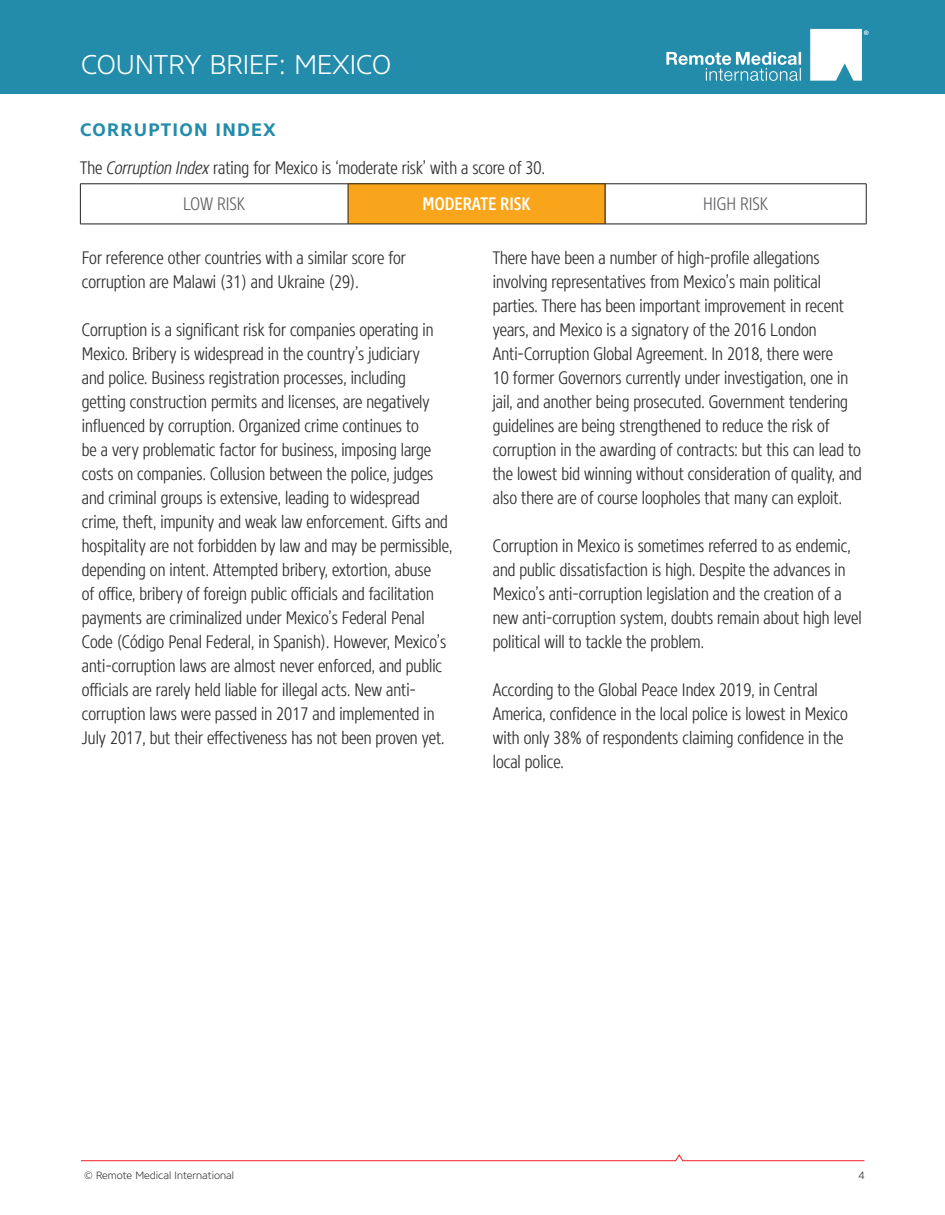
<style>
.page{position:relative;width:945px;height:1215px;background:#fff}
.page>*{position:absolute;margin:0;border:0;box-sizing:border-box;transform-origin:0 0}
.t1{font:300 27px "Core Sans N35";color:#fff}
.t2{font:300 18px/24px "Core Sans N37 Cn";color:#312f30}
.t3{font:700 18px "Core Sans N65";letter-spacing:.07em;color:#228caa}
.t4{font:300 18px "Core Sans N37 Cn";color:#636366}
.t5{font:500 18px "Core Sans N57 Cn";color:#fff}
.t6{font:300 10.5px "Core Sans N35";color:#312f30}
.s1{font-style:italic}
</style>
<div class="page">
<svg style="left:81px;top:1154px;width:784px;height:7px"></svg>
<div style="left:0;top:0;width:945px;height:94px;background:#228caa"></div>
<svg style="left:810px;top:29px;width:59px;height:52px"></svg>
<svg style="left:666px;top:52px;width:135px;height:29px"></svg>
<div style="left:348px;top:184px;width:257px;height:40px;background:#f9a51b"></div>
<hr style="left:80px;top:184px;width:268px;height:1px;background:#231f20">
<hr style="left:80px;top:184px;width:1px;height:40px;background:#231f20">
<hr style="left:348px;top:184px;width:257px;height:1px;background:#231f20">
<hr style="left:348px;top:184px;width:1px;height:40px;background:#231f20">
<hr style="left:605px;top:184px;width:261px;height:1px;background:#231f20">
<hr style="left:605px;top:184px;width:1px;height:40px;background:#231f20">
<hr style="left:866px;top:184px;width:1px;height:40px;background:#231f20">
<hr style="left:80px;top:224px;width:268px;height:1px;background:#231f20">
<hr style="left:348px;top:224px;width:257px;height:1px;background:#231f20">
<hr style="left:605px;top:224px;width:261px;height:1px;background:#231f20">
<h1 class="t1" style="left:81px;top:47px;width:312px">COUNTRY BRIEF: MEXICO</h1>
<p class="t3" style="left:80px;top:118px;width:197px">CORRUPTION INDEX</p>
<p class="t2" style="left:80px;top:156px;width:466px">The <span class="s1">Corruption Index</span> rating for Mexico is ‘moderate risk’ with a score of 30.</p>
<p class="t4" style="left:183px;top:192px;width:63px">LOW RISK</p>
<p class="t5" style="left:423px;top:192px;width:109px">MODERATE RISK</p>
<p class="t4" style="left:703px;top:192px;width:66px">HIGH RISK</p>
<p class="t2" style="left:82px;top:246px;width:326px">For reference other countries with a similar score for corruption are Malawi (31) and Ukraine (29).</p>
<p class="t2" style="left:82px;top:318px;width:372px">Corruption is a significant risk for companies operating in Mexico. Bribery is widespread in the country’s judiciary<br>and police. Business registration processes, including getting construction permits and licenses, are negatively influenced by corruption. Organized crime continues to<br>be a very problematic factor for business, imposing large costs on companies. Collusion between the police, judges and criminal groups is extensive, leading to widespread crime, theft, impunity and weak law enforcement. Gifts and hospitality are not forbidden by law and may be permissible, depending on intent. Attempted bribery, extortion, abuse<br>of office, bribery of foreign public officials and facilitation payments are criminalized under Mexico’s Federal Penal Code (Código Penal Federal, in Spanish). However, Mexico’s anti-corruption laws are almost never enforced, and public officials are rarely held liable for illegal acts. New anti&shy;corruption laws were passed in 2017 and implemented in July 2017, but their effectiveness has not been proven yet.</p>
<p class="t2" style="left:493px;top:246px;width:371px">There have been a number of high-profile allegations involving representatives from Mexico’s main political parties. There has been important improvement in recent years, and Mexico is a signatory of the 2016 London Anti-Corruption Global Agreement. In 2018, there were<br>10 former Governors currently under investigation, one in jail, and another being prosecuted. Government tendering guidelines are being strengthened to reduce the risk of corruption in the awarding of contracts: but this can lead to the lowest bid winning without consideration of quality, and also there are of course loopholes that many can exploit.</p>
<p class="t2" style="left:493px;top:534px;width:371px">Corruption in Mexico is sometimes referred to as endemic, and public dissatisfaction is high. Despite the advances in Mexico’s anti-corruption legislation and the creation of a new anti-corruption system, doubts remain about high level political will to tackle the problem.</p>
<p class="t2" style="left:493px;top:678px;width:357px">According to the Global Peace Index 2019, in Central America, confidence in the local police is lowest in Mexico with only 38% of respondents claiming confidence in the local police.</p>
<p class="t6" style="left:84px;top:1168px;width:151px">© Remote Medical International</p>
<p class="t6" style="left:858px;top:1168px;width:8px">4</p>
</div>
